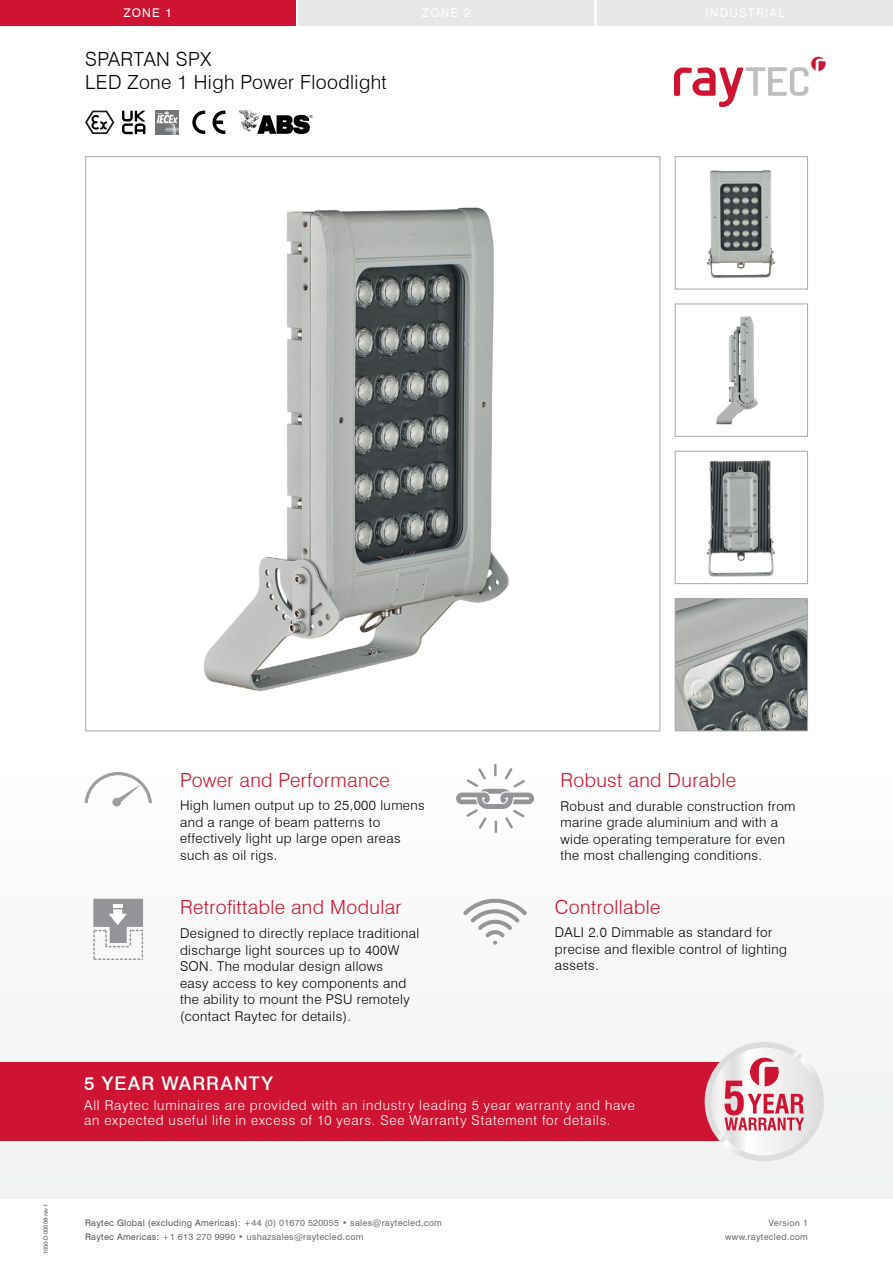
<style>
.page{position:relative;width:893px;height:1263px;background:#fff}
.page>*{position:absolute;margin:0;border:0;box-sizing:border-box;transform-origin:0 0}
.t1{font:300 19.5px "Swiss 721 BT";letter-spacing:.02em;color:#ce1432}
.t2{font:300 19.5px/23.4px "Swiss 721 BT";letter-spacing:.02em;color:#000}
.t3{font:500 18.75px "Swiss 721 BT";letter-spacing:.06em;color:#fff}
.t4{font:300 13.5px/16.5px "Swiss 721 BT";letter-spacing:.03em;color:#000}
.t5{font:300 13.5px/15.8px "Swiss 721 BT";letter-spacing:.06em;color:#fff}
.t6{font:12px "Swiss 721 BT";letter-spacing:.1em;color:#fff}
.t7{font:9px/13.5px "Swiss 721 BT";letter-spacing:.03em;color:#6d6e71}
.t8{font:6px "Swiss 721 BT";letter-spacing:-.02em;color:#58595b}
.s1{color:#58595b}
</style>
<div class="page">
<img style="left:677px;top:600px;width:129px;height:129px">
<div style="left:675px;top:598px;width:133px;height:133px;border:1px solid #a7a9ac"></div>
<img style="left:716px;top:316px;width:42px;height:109px">
<div style="left:675px;top:304px;width:133px;height:133px;border:1px solid #a7a9ac"></div>
<img style="left:707px;top:460px;width:68px;height:117px">
<div style="left:675px;top:451px;width:133px;height:133px;border:1px solid #a7a9ac"></div>
<img style="left:707px;top:170px;width:68px;height:108px">
<div style="left:675px;top:156px;width:133px;height:133px;border:1px solid #a7a9ac"></div>
<svg style="left:674px;top:57px;width:151px;height:50px"></svg>
<img style="left:203px;top:207px;width:306px;height:485px">
<div style="left:0;top:0;width:296px;height:26px;background:#ce1432"></div>
<div style="left:299px;top:0;width:295px;height:26px;background:#e6e7e8"></div>
<div style="left:597px;top:0;width:296px;height:26px;background:#e6e7e8"></div>
<svg style="left:93px;top:899px;width:50px;height:61px"></svg>
<div style="left:0;top:1062px;width:771px;height:79px;background:#ce1432"></div>
<svg style="left:707px;top:1045px;width:114px;height:113px"></svg>
<div style="left:705px;top:1042px;width:119px;height:119px;border:6px solid #fff;border-radius:50%"></div>
<svg style="left:724px;top:1058px;width:80px;height:72px"></svg>
<svg style="left:456px;top:763px;width:78px;height:70px"></svg>
<svg style="left:463px;top:899px;width:64px;height:46px"></svg>
<svg style="left:85px;top:772px;width:67px;height:34px"></svg>
<svg style="left:85px;top:111px;width:29px;height:23px"></svg>
<svg style="left:192px;top:111px;width:13px;height:23px"></svg>
<svg style="left:212px;top:111px;width:13px;height:23px"></svg>
<svg style="left:239px;top:110px;width:74px;height:24px"></svg>
<img style="left:155px;top:111px;width:24px;height:23px">
<svg style="left:122px;top:111px;width:23px;height:23px"></svg>
<p class="t6" style="left:123px;top:5px;width:50px">ZONE 1</p>
<p class="t6" style="left:422px;top:5px;width:50px">ZONE 2</p>
<p class="t6" style="left:706px;top:5px;width:81px">INDUSTRIAL</p>
<h1 class="t2" style="left:85px;top:47px;width:303px">SPARTAN SPX<br>LED Zone 1 High Power Floodlight</h1>
<p class="t8" style="left:42px;top:1254px;width:52px;rotate:-90deg">1050-D-00008-rev 1</p>
<h1 class="t1" style="left:180px;top:768px;width:211px">Power and Performance</h1>
<p class="t4" style="left:180px;top:797px;width:246px">High lumen output up to 25,000 lumens and a range of beam patterns to effectively light up large open areas such as oil rigs.</p>
<h1 class="t1" style="left:180px;top:895px;width:223px">Retrofittable and Modular</h1>
<p class="t4" style="left:180px;top:925px;width:241px">Designed to directly replace traditional discharge light sources up to 400W SON. The modular design allows<br>easy access to key components and the ability to mount the PSU remotely (contact Raytec for details).</p>
<h1 class="t1" style="left:560px;top:768px;width:177px">Robust and Durable</h1>
<p class="t4" style="left:560px;top:797px;width:237px">Robust and durable construction from marine grade aluminium and with a wide operating temperature for even the most challenging conditions.</p>
<h1 class="t1" style="left:555px;top:895px;width:107px">Controllable</h1>
<p class="t4" style="left:555px;top:924px;width:234px">DALI 2.0 Dimmable as standard for precise and flexible control of lighting assets.</p>
<h2 class="t3" style="left:84px;top:1071px;width:190px">5 YEAR WARRANTY</h2>
<p class="t5" style="left:84px;top:1097px;width:552px">All Raytec luminaires are provided with an industry leading 5 year warranty and have an expected useful life in excess of 10 years. See Warranty Statement for details.</p>
<p class="t7" style="left:85px;top:1216px;width:358px"><span class="s1">Raytec Global (excluding Americas):</span> +44 (0) 01670 520055 • sales@raytecled.com<br><span class="s1">Raytec Americas:</span> +1 613 270 9990 • ushazsales@raytecled.com</p>
<p class="t7" style="left:725px;top:1216px;width:84px;text-align:right">Version 1 www.raytecled.com</p>
</div>
